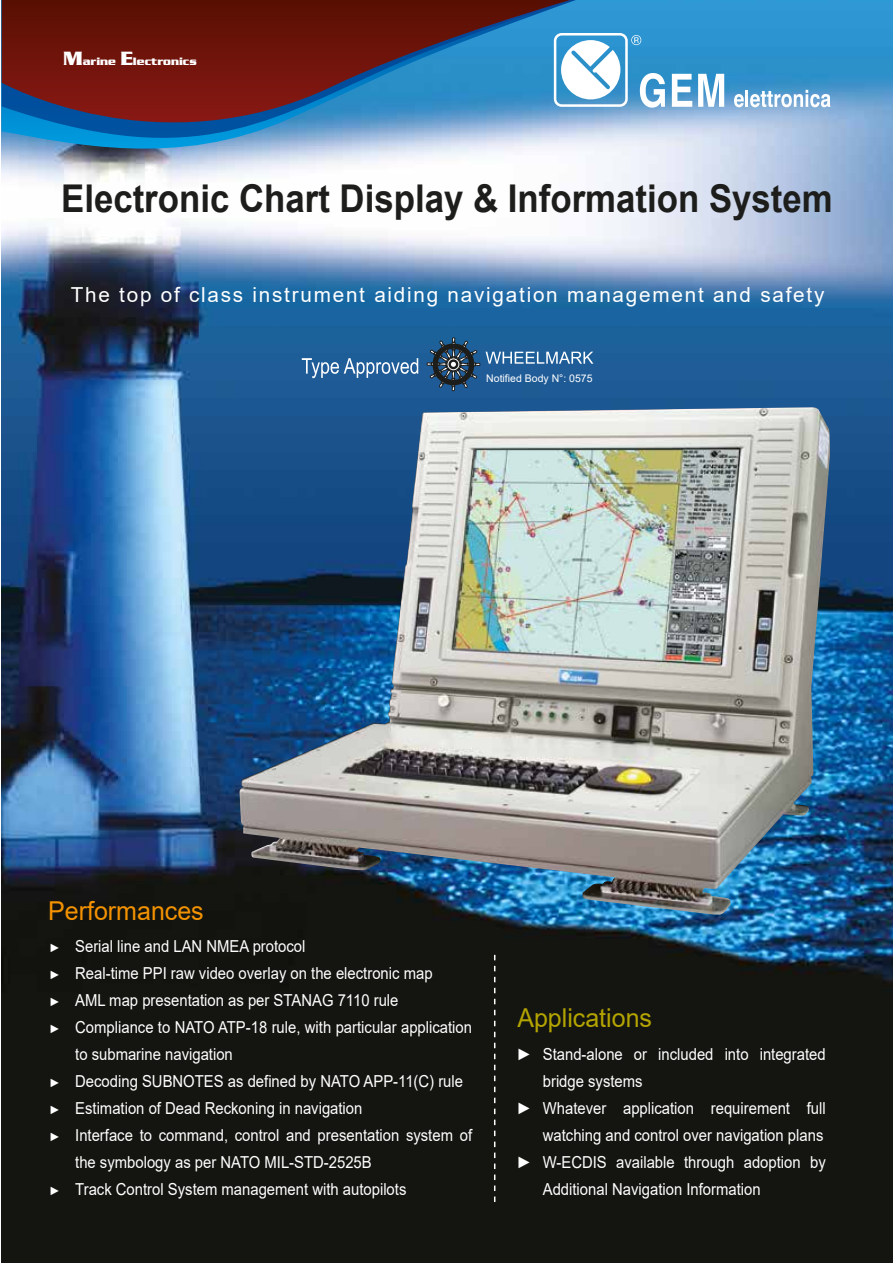
<style>
.page{position:relative;width:893px;height:1263px;background:#fff}
.page>*{position:absolute;margin:0;border:0;box-sizing:border-box;transform-origin:0 0}
.t1{font:700 38.25px "Arial";color:#1d1d1b;scale:.91 1}
.t2{font:26.1px "Arial";color:#b3a400;scale:.96 1}
.t3{font:26.1px "Arial";color:#f39200;scale:.96 1}
.t4{font:20.7px "Arial";letter-spacing:.085em;color:#fff}
.t5{font:16.5px/27px "Arial";color:#fff;scale:.9 1}
.t6{font:16.5px "Arial";color:#fff;scale:.94 1}
.t7{font:12px "Arial";color:#fff;scale:.95 1}
.t8{font:11.55px "Babylon 5";color:#fff;scale:.96 1}
.t9{font:10.5px "Arial";color:#fff}
.s1{font-size:20.7px}
</style>
<div class="page">
<img style="left:1px;top:0;width:892px;height:1263px">
<img style="left:239px;top:407px;width:572px;height:508px">
<svg style="left:494px;top:955px;width:1px;height:251px"></svg>
<svg style="left:427px;top:337px;width:53px;height:54px;background:#2b4d6c"></svg>
<svg style="left:302px;top:358px;width:116px;height:20px;background:#5482b0"></svg>
<svg style="left:486px;top:352px;width:107px;height:12px"></svg>
<svg style="left:2px;top:0;width:568px;height:170px;background:#685d70"></svg>
<div style="left:554px;top:33px;width:74px;height:74px;border:3px solid #fff;border-radius:7px"></div>
<svg style="left:631px;top:35px;width:10px;height:10px"></svg>
<svg style="left:640px;top:73px;width:25px;height:35px"></svg>
<svg style="left:672px;top:74px;width:20px;height:33px"></svg>
<svg style="left:698px;top:74px;width:26px;height:33px"></svg>
<svg style="left:734px;top:90px;width:96px;height:17px"></svg>
<svg style="left:561px;top:40px;width:59px;height:59px"></svg>
<p class="t8" style="left:63px;top:54px;width:141px"><span class="s1">M</span>arine <span class="s1">E</span>lectronics</p>
<h1 class="t1" style="left:61px;top:171px;width:849px">Electronic Chart Display &amp; Information System</h1>
<p class="t4" style="left:71px;top:280px;width:755px">The top of class instrument aiding navigation management and safety</p>
<p class="t9" style="left:486px;top:371px;width:108px">Notified Body N°: 0575</p>
<h2 class="t3" style="left:48px;top:893px;width:164px">Performances</h2>
<p class="t5" style="left:75px;top:933px;width:443px">Serial line and LAN NMEA protocol<br>Real-time PPI raw video overlay on the electronic map<br>AML map presentation as per STANAG 7110 rule Compliance to NATO ATP-18 rule, with particular application to submarine navigation<br>Decoding SUBNOTES as defined by NATO APP-11(C) rule Estimation of Dead Reckoning in navigation<br>Interface to command, control and presentation system of the symbology as per NATO MIL-STD-2525B<br>Track Control System management with autopilots</p>
<p class="t7" style="left:49px;top:940px;width:13px">►</p>
<p class="t7" style="left:49px;top:967px;width:13px">►</p>
<p class="t7" style="left:49px;top:994px;width:13px">►</p>
<p class="t7" style="left:49px;top:1021px;width:13px">►</p>
<p class="t7" style="left:49px;top:1075px;width:13px">►</p>
<p class="t7" style="left:49px;top:1102px;width:13px">►</p>
<p class="t7" style="left:49px;top:1129px;width:13px">►</p>
<p class="t7" style="left:49px;top:1183px;width:13px">►</p>
<h2 class="t2" style="left:517px;top:1000px;width:142px">Applications</h2>
<p class="t6" style="left:516px;top:1043px;width:18px">►</p>
<p class="t6" style="left:516px;top:1097px;width:18px">►</p>
<p class="t6" style="left:516px;top:1151px;width:18px">►</p>
<p class="t5" style="left:543px;top:1041px;width:316px">Stand-alone or included into integrated bridge systems<br>Whatever application requirement full watching and control over navigation plans W-ECDIS available through adoption by Additional Navigation Information</p>
</div>
